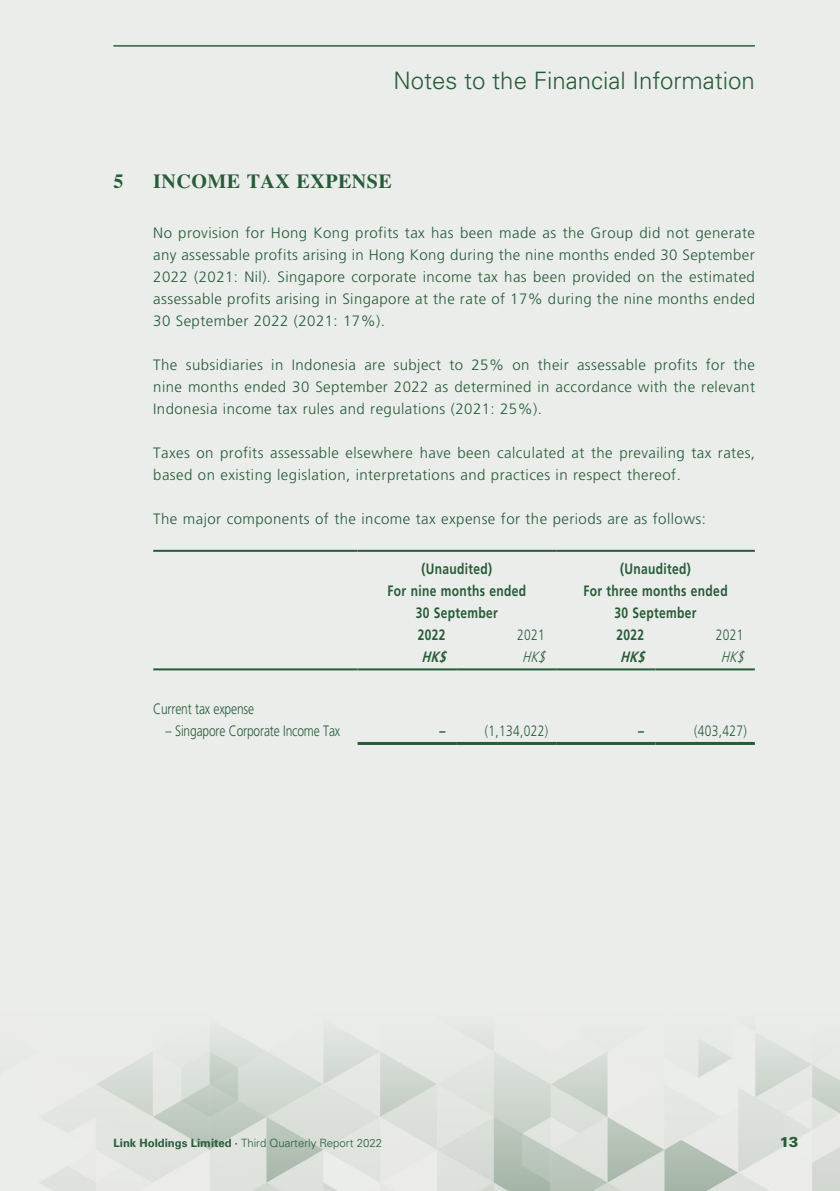
<style>
.page{position:relative;width:840px;height:1191px;background:#fff}
.page>*{position:absolute;margin:0;border:0;box-sizing:border-box;transform-origin:0 0}
.t1{font:300 24px "Univers LT Std";color:#275c39}
.t2{font:700 20px "Times LT Std";letter-spacing:.025em;color:#275c39}
.t3{font:300 15px/22px "Frutiger LT Std";letter-spacing:.03em;color:#275c39;text-align:justify}
.t4{font:700 15px/22px "Frutiger LT Std";letter-spacing:.03em;color:#275c39;text-align:center;scale:.8 1}
.t5{font:300 15px "Frutiger LT Std";letter-spacing:-.01em;color:#275c39;scale:.8 1}
.t6{font:300 15px "Frutiger LT Std";letter-spacing:.03em;color:#275c39;scale:.8 1}
.t7{font:italic 700 15px "Frutiger LT Std";color:#275c39;scale:.8 1}
.t8{font:italic 300 15px "Frutiger LT Std";color:#275c39;scale:.8 1}
.t9{font:900 14.2px "Univers LT Std";color:#275c39}
.t10{font:300 11.4px "Univers LT Std";color:#275c39}
.s1{font-weight:700}
</style>
<div class="page">
<div style="left:0;top:0;width:839px;height:1191px;background:#ebedea"></div>
<img style="left:40px;top:1035px;width:799px;height:156px">
<hr style="left:113px;top:45px;width:641px;height:1px;background:#275c39">
<hr style="left:153px;top:550px;width:204px;height:2px;background:#275c39">
<hr style="left:357px;top:550px;width:199px;height:2px;background:#275c39">
<hr style="left:556px;top:550px;width:198px;height:2px;background:#275c39">
<hr style="left:153px;top:668px;width:204px;height:2px;background:#275c39">
<hr style="left:357px;top:668px;width:99px;height:2px;background:#275c39">
<hr style="left:456px;top:668px;width:100px;height:2px;background:#275c39">
<hr style="left:556px;top:668px;width:99px;height:2px;background:#275c39">
<hr style="left:655px;top:668px;width:99px;height:2px;background:#275c39">
<hr style="left:357px;top:742px;width:99px;height:3px;background:#275c39">
<hr style="left:456px;top:742px;width:100px;height:3px;background:#275c39">
<hr style="left:556px;top:742px;width:99px;height:3px;background:#275c39">
<hr style="left:655px;top:742px;width:99px;height:3px;background:#275c39">
<h1 class="t1" style="left:393px;top:66px;width:362px">Notes to the Financial Information</h1>
<h2 class="t2" style="left:113px;top:169px;width:11px">5</h2>
<h2 class="t2" style="left:153px;top:169px;width:240px">INCOME TAX EXPENSE</h2>
<p class="t3" style="left:153px;top:222px;width:603px">No provision for Hong Kong profits tax has been made as the Group did not generate any assessable profits arising in Hong Kong during the nine months ended 30 September 2022 (2021: Nil). Singapore corporate income tax has been provided on the estimated assessable profits arising in Singapore at the rate of 17% during the nine months ended 30 September 2022 (2021: 17%).</p>
<p class="t3" style="left:153px;top:354px;width:603px">The subsidiaries in Indonesia are subject to 25% on their assessable profits for the nine months ended 30 September 2022 as determined in accordance with the relevant Indonesia income tax rules and regulations (2021: 25%).</p>
<p class="t3" style="left:153px;top:442px;width:603px">Taxes on profits assessable elsewhere have been calculated at the prevailing tax rates, based on existing legislation, interpretations and practices in respect thereof.</p>
<p class="t3" style="left:153px;top:508px;width:554px">The major components of the income tax expense for the periods are as follows:</p>
<p class="t4" style="left:421px;top:557px;width:90px">(Unaudited)</p>
<p class="t4" style="left:619px;top:557px;width:90px">(Unaudited)</p>
<p class="t4" style="left:387px;top:579px;width:175px">For nine months ended<br>30 September</p>
<p class="t4" style="left:583px;top:579px;width:182px">For three months ended<br>30 September</p>
<p class="t4" style="left:417px;top:624px;width:36px">2022</p>
<p class="t6" style="left:517px;top:626px;width:36px">2021</p>
<p class="t4" style="left:616px;top:624px;width:36px">2022</p>
<p class="t6" style="left:715px;top:626px;width:36px">2021</p>
<p class="t7" style="left:421px;top:648px;width:37px">HK$</p>
<p class="t8" style="left:522px;top:648px;width:36px">HK$</p>
<p class="t7" style="left:619px;top:648px;width:37px">HK$</p>
<p class="t8" style="left:720px;top:648px;width:36px">HK$</p>
<p class="t5" style="left:153px;top:700px;width:127px">Current tax expense</p>
<p class="t5" style="left:165px;top:722px;width:220px">– Singapore Corporate Income Tax</p>
<p class="t4" style="left:439px;top:720px;width:9px">–</p>
<p class="t6" style="left:484px;top:722px;width:81px">(1,134,022)</p>
<p class="t4" style="left:637px;top:720px;width:9px">–</p>
<p class="t6" style="left:693px;top:722px;width:67px">(403,427)</p>
<p class="t10" style="left:113px;top:1136px;width:270px"><span class="s1">Link Holdings Limited ·</span> Third Quarterly Report 2022</p>
<p class="t9" style="left:779px;top:1133px;width:20px">13</p>
</div>
